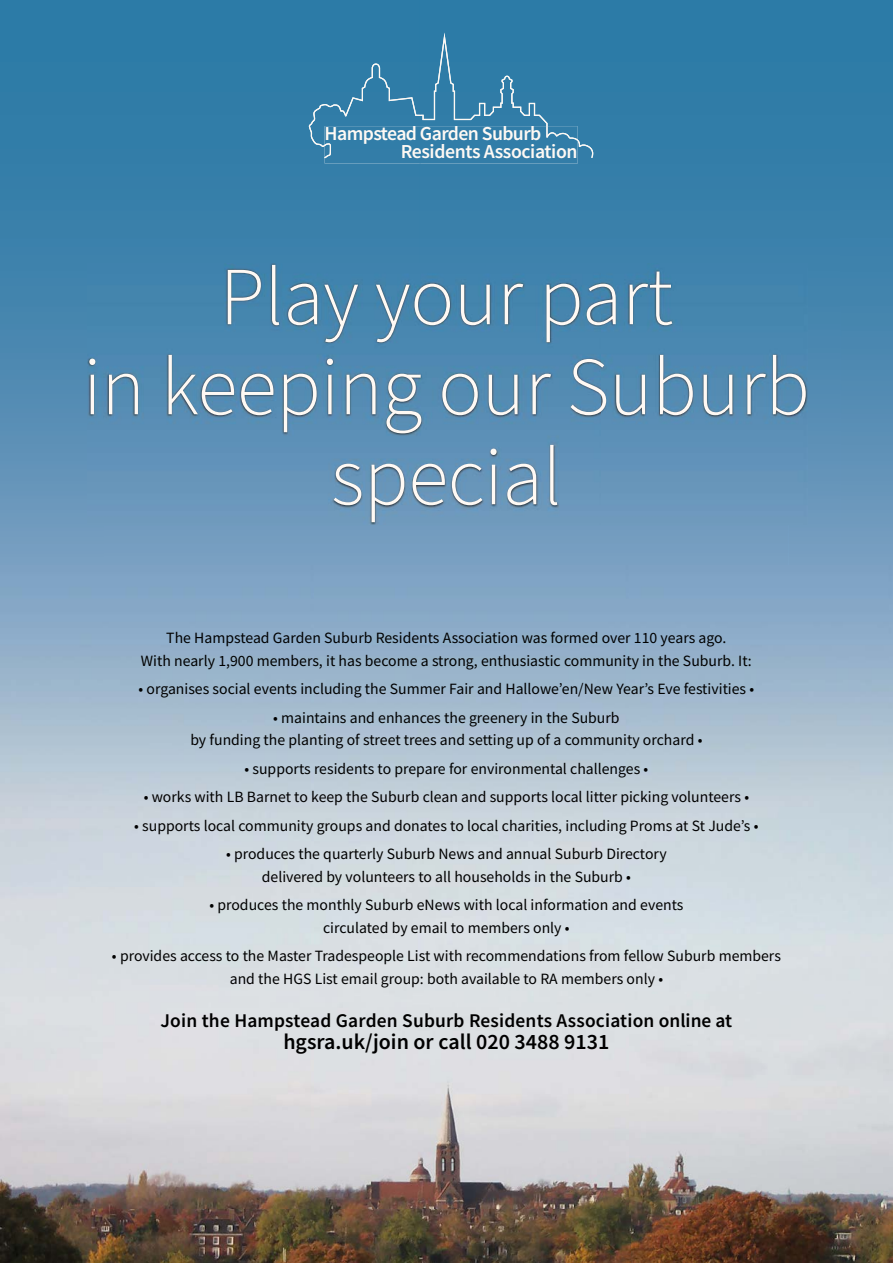
<style>
.page{position:relative;width:893px;height:1263px;background:#fff}
.page>*{position:absolute;margin:0;border:0;box-sizing:border-box;transform-origin:0 0}
.t1{font:300 82.5px/90px "Source Sans Pro";letter-spacing:-.005em;color:#fef9f4;text-align:center}
.t2{font:600 21.9px "Source Sans Pro";color:#000}
.t3{font:600 19.8px/17.9px "Source Sans Pro";letter-spacing:-.03em;color:#fef9f4}
.t4{font:600 19.5px "Source Sans Pro";letter-spacing:.01em;color:#000}
.t5{font:15.75px/22.5px "Source Sans Pro";color:#000;text-align:center}
</style>
<div class="page">
<img style="left:0;top:0;width:840px;height:308px">
<img style="left:840px;top:0;width:53px;height:565px">
<img style="left:0;top:308px;width:104px;height:257px">
<img style="left:789px;top:308px;width:52px;height:257px">
<div style="left:104px;top:524px;width:685px;height:41px;background:#769ec1"></div>
<img style="left:0;top:565px;width:893px;height:698px">
<img style="left:88px;top:263px;width:720px;height:261px">
<img style="left:325px;top:158px;width:253px;height:5px">
<div style="left:309px;top:33px;width:284px;height:125px;background:#307ca7"></div>
<p class="t3" style="left:401px;top:124px;width:178px;text-indent:-76px">Hampstead Garden Suburb<br>Residents Association</p>
<h1 class="t1" style="left:83px;top:254px;width:728px">Play your part<br>in keeping our Suburb special</h1>
<p class="t5" style="left:141px;top:627px;width:612px">The Hampstead Garden Suburb Residents Association was formed over 110 years ago.<br>With nearly 1,900 members, it has become a strong, enthusiastic community in the Suburb. It:</p>
<p class="t5" style="left:138px;top:678px;width:617px">• organises social events including the Summer Fair and Halloweʼen/New Yearʼs Eve festivities •</p>
<p class="t5" style="left:190px;top:706px;width:514px">• maintains and enhances the greenery in the Suburb<br>by funding the planting of street trees and setting up of a community orchard •</p>
<p class="t5" style="left:244px;top:757px;width:405px">• supports residents to prepare for environmental challenges •</p>
<p class="t5" style="left:144px;top:786px;width:607px">• works with LB Barnet to keep the Suburb clean and supports local litter picking volunteers •</p>
<p class="t5" style="left:134px;top:814px;width:626px">• supports local community groups and donates to local charities, including Proms at St Judeʼs •</p>
<p class="t5" style="left:226px;top:843px;width:442px">• produces the quarterly Suburb News and annual Suburb Directory delivered by volunteers to all households in the Suburb •</p>
<p class="t5" style="left:209px;top:894px;width:475px">• produces the monthly Suburb eNews with local information and events circulated by email to members only •</p>
<p class="t5" style="left:112px;top:945px;width:670px">• provides access to the Master Tradespeople List with recommendations from fellow Suburb members and the HGS List email group: both available to RA members only •</p>
<p class="t4" style="left:160px;top:1007px;width:573px">Join the Hampstead Garden Suburb Residents Association online at</p>
<h2 class="t2" style="left:283px;top:1027px;width:327px">hgsra.uk/join or call 020 3488 9131</h2>
</div>
